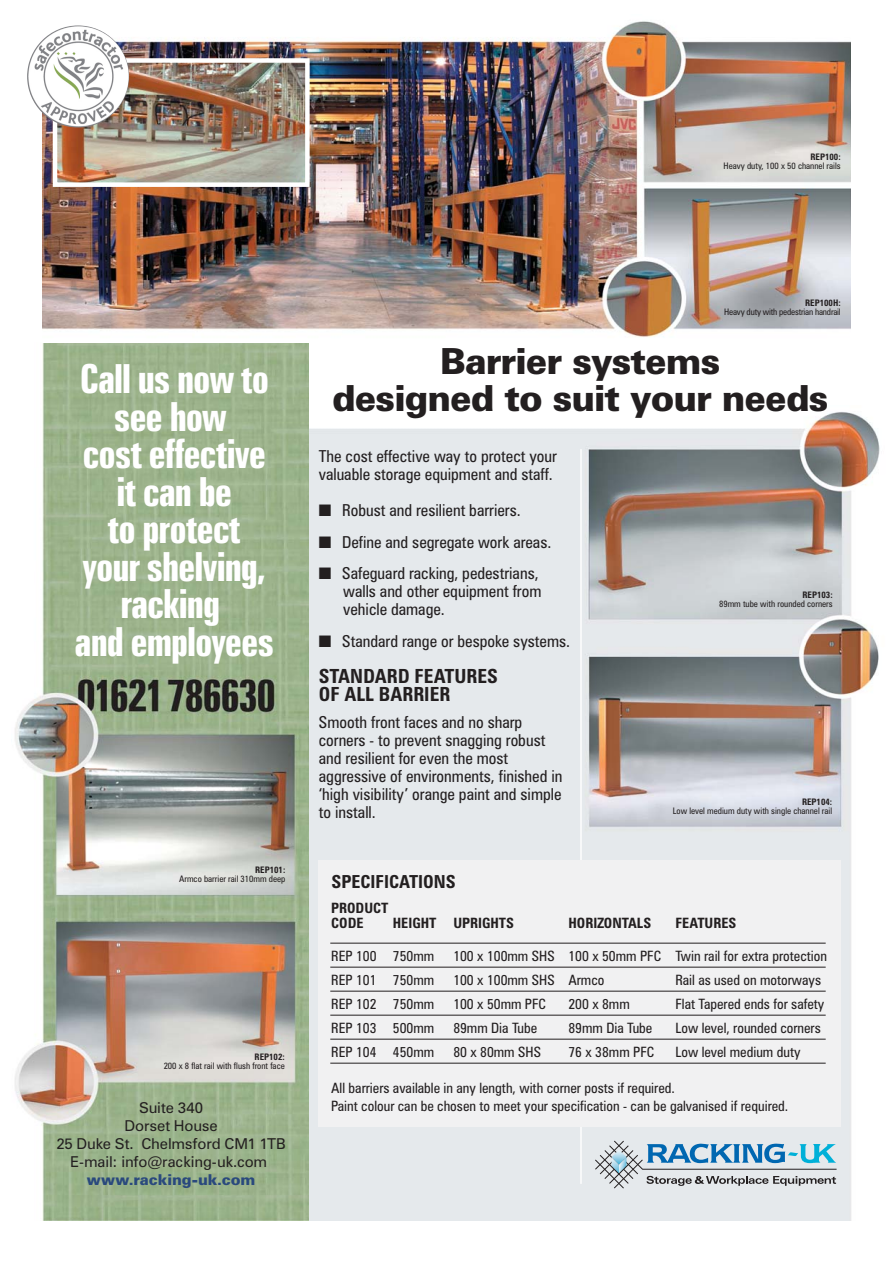
<style>
.page{position:relative;width:893px;height:1263px;background:#fff}
.page>*{position:absolute;margin:0;border:0;box-sizing:border-box;transform-origin:0 0}
.t1{font:700 extra-condensed 40.05px/37.5px "Zurich BT";letter-spacing:-.025em;color:#fff;text-align:center}
.t2{font:900 36px/37.5px "Zurich BT";letter-spacing:-.025em;color:#231f20;text-align:center}
.t3{font:700 condensed 19.5px/18px "Zurich BT";color:#231f20}
.t4{font:700 condensed 18px "Zurich BT";color:#231f20}
.t5{font:condensed 16.5px/18px "Zurich BT";color:#231f20}
.t6{font:15px/18px "Zurich BT";letter-spacing:-.005em;color:#231f20;text-align:center}
.t7{font:900 15px "Zurich BT";letter-spacing:-.005em;color:#2a497d}
.t8{font:condensed 14.25px/18px "Zurich BT";color:#231f20}
.t9{font:700 condensed 14.25px/15px "Zurich BT";color:#231f20}
.t10{font:condensed 9px "Zurich BT";color:#231f20}
.t11{font:700 condensed 9px "Zurich BT";color:#231f20}
.t12{font:condensed 9px "Zurich BT";letter-spacing:-.02em;color:#231f20}
</style>
<div class="page">
<img style="left:308px;top:412px;width:572px;height:809px">
<img style="left:15px;top:343px;width:294px;height:877px">
<img style="left:43px;top:21px;width:808px;height:316px">
<hr style="left:580px;top:449px;width:2px;height:735px;background:#fff">
<svg style="left:594px;top:1140px;width:243px;height:49px;background:#b0c5d1"></svg>
<div style="left:319px;top:860px;width:522px;height:267px;background:#f1f1f2"></div>
<div style="left:53px;top:58px;width:257px;height:129px;border:4px solid #fff"></div>
<hr style="left:330px;top:943px;width:496px;height:1px;background:#231f20">
<hr style="left:330px;top:967px;width:496px;height:1px;background:#231f20">
<hr style="left:330px;top:991px;width:496px;height:1px;background:#231f20">
<hr style="left:330px;top:1015px;width:496px;height:1px;background:#231f20">
<hr style="left:330px;top:1039px;width:496px;height:1px;background:#231f20">
<hr style="left:330px;top:1063px;width:496px;height:1px;background:#231f20">
<img style="left:27px;top:25px;width:102px;height:102px;border-radius:50%">
<p class="t11" style="left:810px;top:154px;width:32px">REP100:</p>
<p class="t10" style="left:724px;top:162px;width:119px">Heavy duty, 100 x 50 channel rails</p>
<h1 class="t1" style="left:75px;top:364px;width:201px">Call us now to see how<br>cost effective it can be<br>to protect your shelving, racking<br>and employees</h1>
<p class="t11" style="left:255px;top:867px;width:32px">REP101:</p>
<p class="t10" style="left:179px;top:876px;width:108px">Armco barrier rail 310mm deep</p>
<p class="t11" style="left:255px;top:1054px;width:32px">REP102:</p>
<p class="t10" style="left:164px;top:1063px;width:123px">200 x 8 flat rail with flush front face</p>
<p class="t6" style="left:56px;top:1100px;width:231px">Suite 340<br>Dorset House<br>25 Duke St. Chelmsford CM1 1TB<br>E-mail: info@racking-uk.com</p>
<p class="t7" style="left:87px;top:1174px;width:170px">www.racking-uk.com</p>
<p class="t11" style="left:805px;top:300px;width:37px">REP100H:</p>
<p class="t12" style="left:724px;top:309px;width:118px">Heavy duty with pedestrian handrail</p>
<h2 class="t2" style="left:332px;top:346px;width:498px">Barrier systems<br>designed to suit your needs</h2>
<p class="t5" style="left:319px;top:449px;width:240px">The cost effective way to protect your valuable storage equipment and staff.</p>
<p class="t5" style="left:319px;top:503px;width:203px">■ Robust and resilient barriers.</p>
<p class="t5" style="left:319px;top:535px;width:234px">■ Define and segregate work areas.</p>
<p class="t5" style="left:343px;top:566px;width:200px;text-indent:-24px">■ Safeguard racking, pedestrians, walls and other equipment from vehicle damage.</p>
<p class="t5" style="left:319px;top:634px;width:253px">■ Standard range or bespoke systems.</p>
<h3 class="t3" style="left:319px;top:669px;width:181px">STANDARD FEATURES<br>OF ALL BARRIER</h3>
<p class="t5" style="left:319px;top:715px;width:245px">Smooth front faces and no sharp corners - to prevent snagging robust and resilient for even the most aggressive of environments, finished in ‘high visibility’ orange paint and simple to install.</p>
<p class="t11" style="left:802px;top:591px;width:32px">REP103:</p>
<p class="t10" style="left:719px;top:600px;width:115px">89mm tube with rounded corners</p>
<p class="t11" style="left:802px;top:798px;width:32px">REP104:</p>
<p class="t10" style="left:673px;top:807px;width:161px">Low level medium duty with single channel rail</p>
<p class="t4" style="left:331px;top:875px;width:126px">SPECIFICATIONS</p>
<p class="t9" style="left:331px;top:902px;width:59px">PRODUCT<br>CODE</p>
<p class="t9" style="left:393px;top:917px;width:123px">HEIGHT UPRIGHTS</p>
<p class="t9" style="left:568px;top:917px;width:84px">HORIZONTALS</p>
<p class="t9" style="left:675px;top:917px;width:62px">FEATURES</p>
<p class="t8" style="left:331px;top:948px;width:104px">REP 100 750mm</p>
<p class="t8" style="left:453px;top:948px;width:375px">100 x 100mm SHS 100 x 50mm PFC Twin rail for extra protection</p>
<p class="t8" style="left:331px;top:972px;width:104px">REP 101 750mm</p>
<p class="t8" style="left:453px;top:972px;width:153px">100 x 100mm SHS Armco</p>
<p class="t8" style="left:675px;top:972px;width:147px">Rail as used on motorways</p>
<p class="t8" style="left:331px;top:996px;width:104px">REP 102 750mm</p>
<p class="t8" style="left:453px;top:996px;width:94px">100 x 50mm PFC</p>
<p class="t8" style="left:568px;top:996px;width:63px">200 x 8mm</p>
<p class="t8" style="left:675px;top:996px;width:150px">Flat Tapered ends for safety</p>
<p class="t8" style="left:331px;top:1020px;width:104px">REP 103 500mm</p>
<p class="t8" style="left:453px;top:1020px;width:85px">89mm Dia Tube</p>
<p class="t8" style="left:568px;top:1020px;width:85px">89mm Dia Tube</p>
<p class="t8" style="left:675px;top:1020px;width:147px">Low level, rounded corners</p>
<p class="t8" style="left:331px;top:1044px;width:104px">REP 104 450mm</p>
<p class="t8" style="left:453px;top:1044px;width:89px">80 x 80mm SHS</p>
<p class="t8" style="left:568px;top:1044px;width:88px">76 x 38mm PFC</p>
<p class="t8" style="left:675px;top:1044px;width:127px">Low level medium duty</p>
<p class="t8" style="left:331px;top:1080px;width:459px">All barriers available in any length, with corner posts if required.<br>Paint colour can be chosen to meet your specification - can be galvanised if required.</p>
</div>
